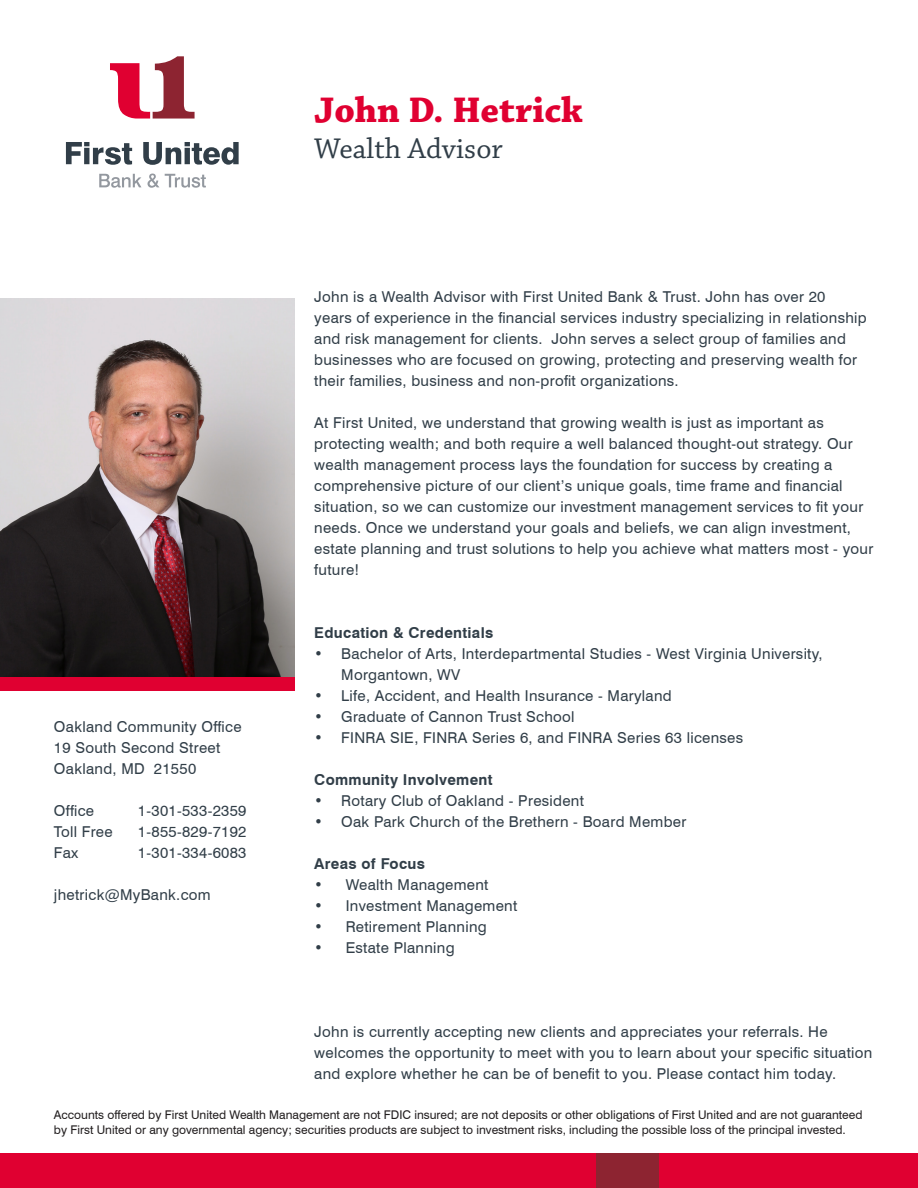
<style>
.page{position:relative;width:918px;height:1188px;background:#fff}
.page>*{position:absolute;margin:0;border:0;box-sizing:border-box;transform-origin:0 0}
.t1{font:700 37.5px "Chaparral Pro";color:#e00031}
.t2{font:30px "Chaparral Pro";color:#313e48}
.t3{font:15px/21px "Swiss 721 BT";letter-spacing:.02em;color:#313e48}
.t4{font:700 15px "Swiss 721 BT";letter-spacing:.02em;color:#313e48}
.t5{font:12px/14.4px "Swiss 721 BT";color:#231f20}
</style>
<div class="page">
<div style="left:0;top:1154px;width:918px;height:34px;background:#e00031"></div>
<div style="left:596px;top:1154px;width:63px;height:34px;background:#8d2431"></div>
<img style="left:0;top:299px;width:295px;height:378px">
<svg style="left:110px;top:56px;width:85px;height:63px"></svg>
<svg style="left:66px;top:142px;width:66px;height:23px"></svg>
<svg style="left:143px;top:142px;width:96px;height:23px"></svg>
<svg style="left:99px;top:174px;width:42px;height:14px"></svg>
<svg style="left:148px;top:174px;width:11px;height:14px"></svg>
<svg style="left:165px;top:174px;width:41px;height:14px"></svg>
<div style="left:0;top:677px;width:295px;height:14px;background:#e00031"></div>
<p class="t1" style="left:314px;top:88px;width:270px">John D. Hetrick</p>
<p class="t2" style="left:314px;top:132px;width:190px">Wealth Advisor</p>
<p class="t3" style="left:54px;top:716px;width:189px">Oakland Community Office</p>
<p class="t3" style="left:54px;top:737px;width:168px">19 South Second Street</p>
<p class="t3" style="left:54px;top:758px;width:144px">Oakland, MD 21550</p>
<p class="t3" style="left:54px;top:800px;width:42px">Office</p>
<p class="t3" style="left:138px;top:800px;width:110px">1-301-533-2359</p>
<p class="t3" style="left:54px;top:821px;width:60px">Toll Free</p>
<p class="t3" style="left:138px;top:821px;width:110px">1-855-829-7192</p>
<p class="t3" style="left:54px;top:842px;width:26px">Fax</p>
<p class="t3" style="left:138px;top:842px;width:110px">1-301-334-6083</p>
<p class="t3" style="left:54px;top:884px;width:158px">jhetrick@MyBank.com</p>
<p class="t3" style="left:314px;top:286px;width:554px">John is a Wealth Advisor with First United Bank &amp; Trust. John has over 20<br>years of experience in the financial services industry specializing in relationship and risk management for clients. John serves a select group of families and businesses who are focused on growing, protecting and preserving wealth for their families, business and non-profit organizations.</p>
<p class="t3" style="left:314px;top:412px;width:561px">At First United, we understand that growing wealth is just as important as protecting wealth; and both require a well balanced thought-out strategy. Our wealth management process lays the foundation for success by creating a comprehensive picture of our client’s unique goals, time frame and financial situation, so we can customize our investment management services to fit your needs. Once we understand your goals and beliefs, we can align investment, estate planning and trust solutions to help you achieve what matters most - your future!</p>
<p class="t4" style="left:314px;top:623px;width:181px">Education &amp; Credentials</p>
<p class="t3" style="left:341px;top:643px;width:483px;text-indent:-27px">• Bachelor of Arts, Interdepartmental Studies - West Virginia University,<br>Morgantown, WV</p>
<p class="t3" style="left:314px;top:685px;width:359px">• Life, Accident, and Health Insurance - Maryland</p>
<p class="t3" style="left:314px;top:706px;width:262px">• Graduate of Cannon Trust School</p>
<p class="t3" style="left:314px;top:727px;width:430px">• FINRA SIE, FINRA Series 6, and FINRA Series 63 licenses</p>
<p class="t4" style="left:314px;top:770px;width:180px">Community Involvement</p>
<p class="t3" style="left:314px;top:790px;width:271px">• Rotary Club of Oakland - President</p>
<p class="t3" style="left:314px;top:811px;width:374px">• Oak Park Church of the Brethern - Board Member</p>
<p class="t4" style="left:314px;top:854px;width:112px">Areas of Focus</p>
<p class="t3" style="left:314px;top:874px;width:176px">• Wealth Management</p>
<p class="t3" style="left:314px;top:895px;width:205px">• Investment Management</p>
<p class="t3" style="left:314px;top:916px;width:174px">• Retirement Planning</p>
<p class="t3" style="left:314px;top:937px;width:142px">• Estate Planning</p>
<p class="t3" style="left:314px;top:1021px;width:560px">John is currently accepting new clients and appreciates your referrals. He welcomes the opportunity to meet with you to learn about your specific situation and explore whether he can be of benefit to you. Please contact him today.</p>
<p class="t5" style="left:54px;top:1108px;width:810px">Accounts offered by First United Wealth Management are not FDIC insured; are not deposits or other obligations of First United and are not guaranteed by First United or any governmental agency; securities products are subject to investment risks, including the possible loss of the principal invested.</p>
</div>
